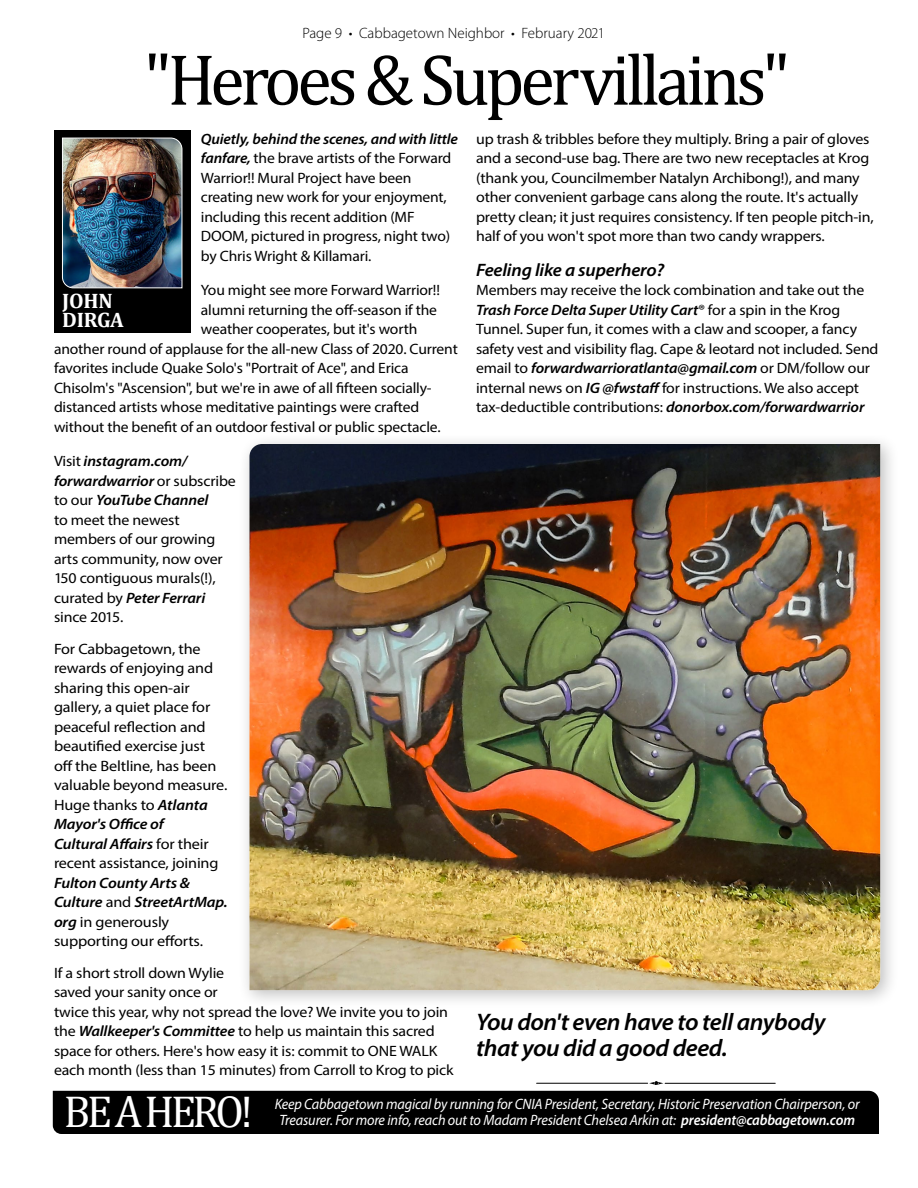
<style>
.page{position:relative;width:918px;height:1188px;background:#fff}
.page>*{position:absolute;margin:0;border:0;box-sizing:border-box;transform-origin:0 0}
.t1{font:73.2px "Cambria";letter-spacing:-.06em;color:#000;scale:.96 1}
.t2{font:45px "Cambria";letter-spacing:-.08em;color:#fff}
.t3{font:italic 600 24px/25.5px "Myriad Pro";letter-spacing:-.02em;color:#000;scale:1.04 1}
.t4{font:700 21px/19.5px "Cambria";letter-spacing:-.01em;color:#fff}
.t5{font:italic 600 18px "Myriad Pro";letter-spacing:-.01em;color:#000;scale:1.05 1}
.t6{font:15px/19.5px "Myriad Pro";letter-spacing:-.01em;color:#000;scale:1.06 1}
.t7{font:15px/19.5px "Myriad Pro";letter-spacing:-.01em;color:#000;scale:1.04 1}
.t8{font:15px/19.5px "Myriad Pro";letter-spacing:-.01em;color:#000;scale:1.05 1}
.t9{font:15px/19.5px "Myriad Pro";letter-spacing:-.01em;color:#000;scale:1.08 1}
.t10{font:italic 15px "Myriad Pro";letter-spacing:-.01em;color:#fff;scale:.95 1}
.t11{font:italic 600 15px/19.5px "Myriad Pro";letter-spacing:-.01em;color:#000;scale:1.08 1}
.t12{font:300 15px "Myriad Pro";color:#000}
.s1{font-weight:600;font-style:italic}
.s2{font-weight:400;font-style:normal}
.s3{font-weight:600}
</style>
<div class="page">
<div style="left:54px;top:131px;width:136px;height:202px;background:#000"></div>
<img style="left:62px;top:137px;width:121px;height:152px">
<div style="left:238px;top:433px;width:661px;height:576px;background:#000;opacity:.25"></div>
<img style="left:249px;top:444px;width:631px;height:546px">
<div style="left:53px;top:1091px;width:826px;height:43px;background:#000"></div>
<svg style="left:649px;top:1082px;width:14px;height:3px"></svg>
<hr style="left:537px;top:1083px;width:111px;height:1px;background:#000">
<hr style="left:665px;top:1083px;width:110px;height:1px;background:#000">
<p class="t12" style="left:302px;top:25px;width:304px">Page 9 • Cabbagetown Neighbor • February 2021</p>
<h1 class="t1" style="left:144px;top:37px;width:674px">"Heroes &amp; Supervillains"</h1>
<p class="t7" style="left:201px;top:129px;width:249px"><span class="s1">Quietly, behind the scenes, and with little fanfare,</span> the brave artists of the Forward Warrior!! Mural Project have been creating new work for your enjoyment, including this recent addition (MF DOOM, pictured in progress, night two) by Chris Wright &amp; Killamari.</p>
<p class="t7" style="left:201px;top:280px;width:231px">You might see more Forward Warrior!!</p>
<p class="t7" style="left:201px;top:300px;width:229px">alumni returning the off-season if the</p>
<p class="t7" style="left:201px;top:319px;width:210px">weather cooperates, but it's worth</p>
<p class="t7" style="left:54px;top:339px;width:390px">another round of applause for the all-new Class of 2020. Current</p>
<p class="t7" style="left:54px;top:358px;width:342px">favorites include Quake Solo's "Portrait of Ace", and Erica</p>
<p class="t7" style="left:54px;top:378px;width:365px">Chisolm's "Ascension", but we're in awe of all fifteen socially-</p>
<p class="t7" style="left:54px;top:397px;width:353px">distanced artists whose meditative paintings were crafted</p>
<p class="t7" style="left:54px;top:417px;width:373px">without the benefit of an outdoor festival or public spectacle.</p>
<p class="t6" style="left:54px;top:451px;width:173px">Visit <span class="s1">instagram.com/ forwardwarrior</span> or subscribe to our <span class="s1">YouTube Channel<br></span>to meet the newest members of our growing arts community, now over<br>150 contiguous murals(!), curated by <span class="s1">Peter Ferrari </span>since 2015.</p>
<p class="t9" style="left:54px;top:639px;width:162px">For Cabbagetown, the rewards of enjoying and sharing this open-air gallery, a quiet place for peaceful reflection and beautified exercise just off the Beltline, has been valuable beyond measure.<br>Huge thanks to <span class="s1">Atlanta<br>Mayor's Office of<br>Cultural Affairs</span> for their recent assistance, joining</p>
<p class="t11" style="left:54px;top:873px;width:162px">Fulton County Arts &amp;<br>Culture <span class="s2">and</span> StreetArtMap. org <span class="s2">in generously supporting our efforts.</span></p>
<p class="t6" style="left:54px;top:963px;width:378px">If a short stroll down Wylie<br>saved your sanity once or<br>twice this year, why not spread the love? We invite you to join the <span class="s1">Wallkeeper's Committee</span> to help us maintain this sacred space for others. Here's how easy it is: commit to ONE WALK each month (less than 15 minutes) from Carroll to Krog to pick</p>
<p class="t6" style="left:476px;top:129px;width:377px">up trash &amp; tribbles before they multiply. Bring a pair of gloves and a second-use bag. There are two new receptacles at Krog (thank you, Councilmember Natalyn Archibong!), and many other convenient garbage cans along the route. It's actually pretty clean; it just requires consistency. If ten people pitch-in, half of you won't spot more than two candy wrappers.</p>
<p class="t5" style="left:476px;top:258px;width:181px">Feeling like a superhero?</p>
<p class="t8" style="left:476px;top:280px;width:385px">Members may receive the lock combination and take out the <span class="s1">Trash Force Delta Super Utility Cart</span>® for a spin in the Krog Tunnel. Super fun, it comes with a claw and scooper, a fancy safety vest and visibility flag. Cape &amp; leotard not included. Send email to <span class="s1">forwardwarrioratlanta@gmail.com</span> or DM/follow our internal news on <span class="s1">IG @fwstaff</span> for instructions. We also accept tax-deductible contributions: <span class="s1">donorbox.com/forwardwarrior</span></p>
<h3 class="t4" style="left:62px;top:290px;width:63px">JOHN<br>DIRGA</h3>
<h3 class="t3" style="left:476px;top:1009px;width:337px">You don't even have to tell anybody that you did a good deed.</h3>
<h2 class="t2" style="left:64px;top:1085px;width:191px">BE A HERO!</h2>
<p class="t10" style="left:275px;top:1094px;width:617px">Keep Cabbagetown magical by running for CNIA President, Secretary, Historic Preservation Chairperson, or</p>
<p class="t10" style="left:279px;top:1111px;width:607px">Treasurer. For more info, reach out to Madam President Chelsea Arkin at: <span class="s3">president@cabbagetown.com</span></p>
</div>
